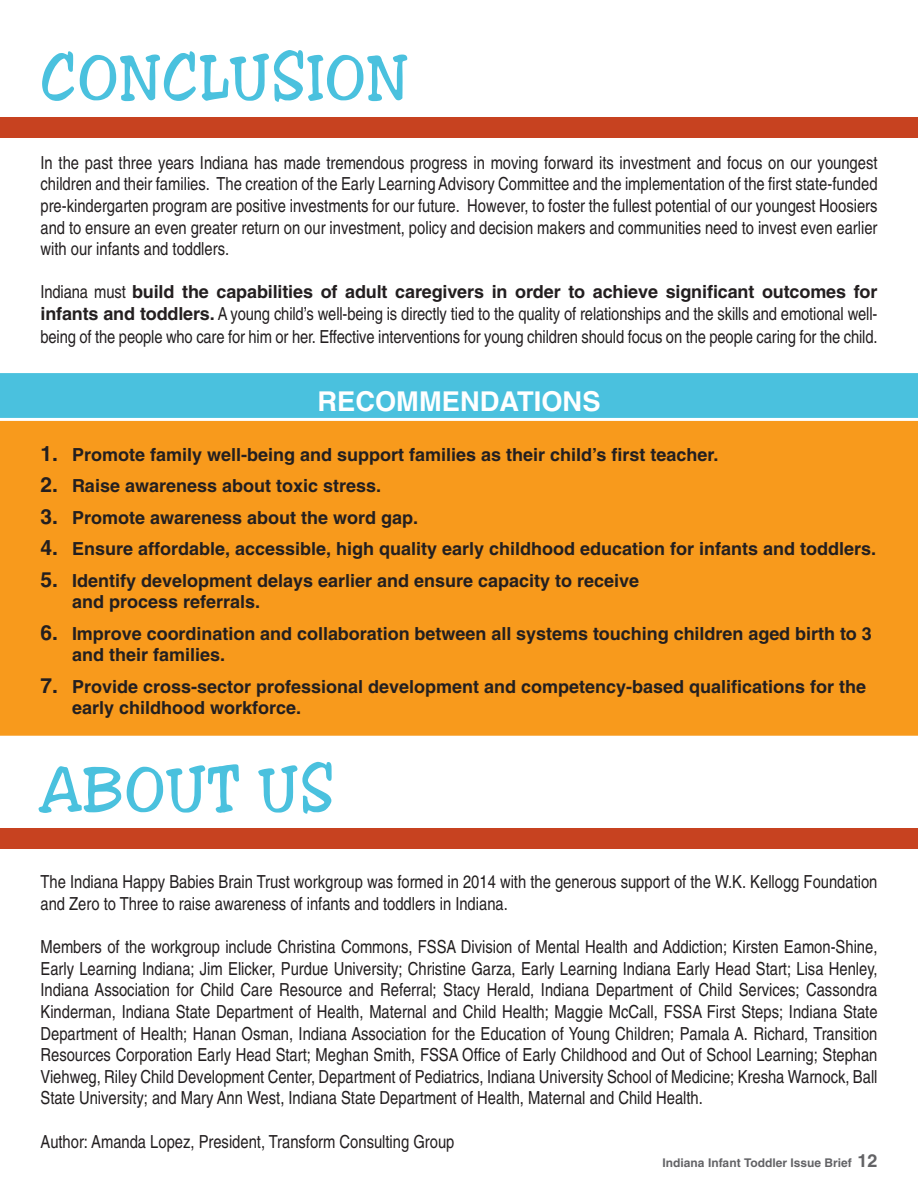
<style>
.page{position:relative;width:918px;height:1188px;background:#fff}
.page>*{position:absolute;margin:0;border:0;box-sizing:border-box;transform-origin:0 0}
.t1{font:60px "Toledo";letter-spacing:.04em;color:#4ac1de;scale:.91 1}
.t2{font:700 27.3px "Helvetica";color:#fff}
.t3{font:condensed 18px/21.6px "Helvetica";color:#231f20;text-align:justify}
.t4{font:700 18px/21.6px "Helvetica";color:#231f20}
.t5{font:700 12px "Helvetica";color:#636366}
.s1{font-weight:700;font-stretch:normal}
.s2{font-size:21px}
.s3{font-size:18px}
</style>
<div class="page">
<div style="left:0;top:421px;width:918px;height:315px;background:#f89a1c"></div>
<svg style="left:0;top:373px;width:918px;height:48px;background:#55c4df"></svg>
<div style="left:0;top:117px;width:918px;height:20px;background:#c74220"></div>
<div style="left:0;top:829px;width:918px;height:20px;background:#c74220"></div>
<h1 class="t1" style="left:40px;top:40px;width:405px">CONCLUSION</h1>
<p class="t3" style="left:40px;top:152px;width:839px">In the past three years Indiana has made tremendous progress in moving forward its investment and focus on our youngest children and their families. The creation of the Early Learning Advisory Committee and the implementation of the first state-funded pre-kindergarten program are positive investments for our future. However, to foster the fullest potential of our youngest Hoosiers and to ensure an even greater return on our investment, policy and decision makers and communities need to invest even earlier with our infants and toddlers.</p>
<p class="t3" style="left:40px;top:281px;width:839px;line-height:22px">Indiana must <span class="s1">build the capabilities of adult caregivers in order to achieve significant outcomes for infants and toddlers.</span> A young child’s well-being is directly tied to the quality of relationships and the skills and emotional well&shy;being of the people who care for him or her. Effective interventions for young children should focus on the people caring for the child.</p>
<h2 class="t2" style="left:317px;top:385px;width:285px">RECOMMENDATIONS</h2>
<p class="t4" style="left:40px;top:443px;width:680px"><span class="s2">1.</span> Promote family well-being and support families as their child’s first teacher.</p>
<p class="t4" style="left:40px;top:475px;width:342px"><span class="s2">2.</span> Raise awareness about toxic stress.</p>
<p class="t4" style="left:40px;top:506px;width:379px"><span class="s2">3.</span> Promote awareness about the word gap.</p>
<p class="t4" style="left:40px;top:538px;width:837px"><span class="s2">4.</span> Ensure affordable, accessible, high quality early childhood education for infants and toddlers.</p>
<p class="t4" style="left:72px;top:569px;width:569px;text-indent:-32px"><span class="s2">5.</span> Identify development delays earlier and ensure capacity to receive and process referrals.</p>
<p class="t4" style="left:72px;top:622px;width:801px;text-indent:-32px"><span class="s2">6.</span> Improve coordination and collaboration between all systems touching children aged birth to 3 and their families.</p>
<p class="t4" style="left:72px;top:675px;width:796px;text-indent:-32px"><span class="s2">7.</span> Provide cross-sector professional development and competency-based qualifications for the early childhood workforce.</p>
<h1 class="t1" style="left:40px;top:752px;width:325px">ABOUT US</h1>
<p class="t3" style="left:40px;top:871px;width:839px">The Indiana Happy Babies Brain Trust workgroup was formed in 2014 with the generous support of the W.K. Kellogg Foundation and Zero to Three to raise awareness of infants and toddlers in Indiana.</p>
<p class="t3" style="left:40px;top:936px;width:839px">Members of the workgroup include Christina Commons, FSSA Division of Mental Health and Addiction; Kirsten Eamon-Shine, Early Learning Indiana; Jim Elicker, Purdue University; Christine Garza, Early Learning Indiana Early Head Start; Lisa Henley, Indiana Association for Child Care Resource and Referral; Stacy Herald, Indiana Department of Child Services; Cassondra Kinderman, Indiana State Department of Health, Maternal and Child Health; Maggie McCall, FSSA First Steps; Indiana State Department of Health; Hanan Osman, Indiana Association for the Education of Young Children; Pamala A. Richard, Transition Resources Corporation Early Head Start; Meghan Smith, FSSA Office of Early Childhood and Out of School Learning; Stephan Viehweg, Riley Child Development Center, Department of Pediatrics, Indiana University School of Medicine; Kresha Warnock, Ball State University; and Mary Ann West, Indiana State Department of Health, Maternal and Child Health.</p>
<p class="t3" style="left:40px;top:1131px;width:415px">Author: Amanda Lopez, President, Transform Consulting Group</p>
<p class="t5" style="left:663px;top:1155px;width:216px">Indiana Infant Toddler Issue Brief <span class="s3">12</span></p>
</div>
